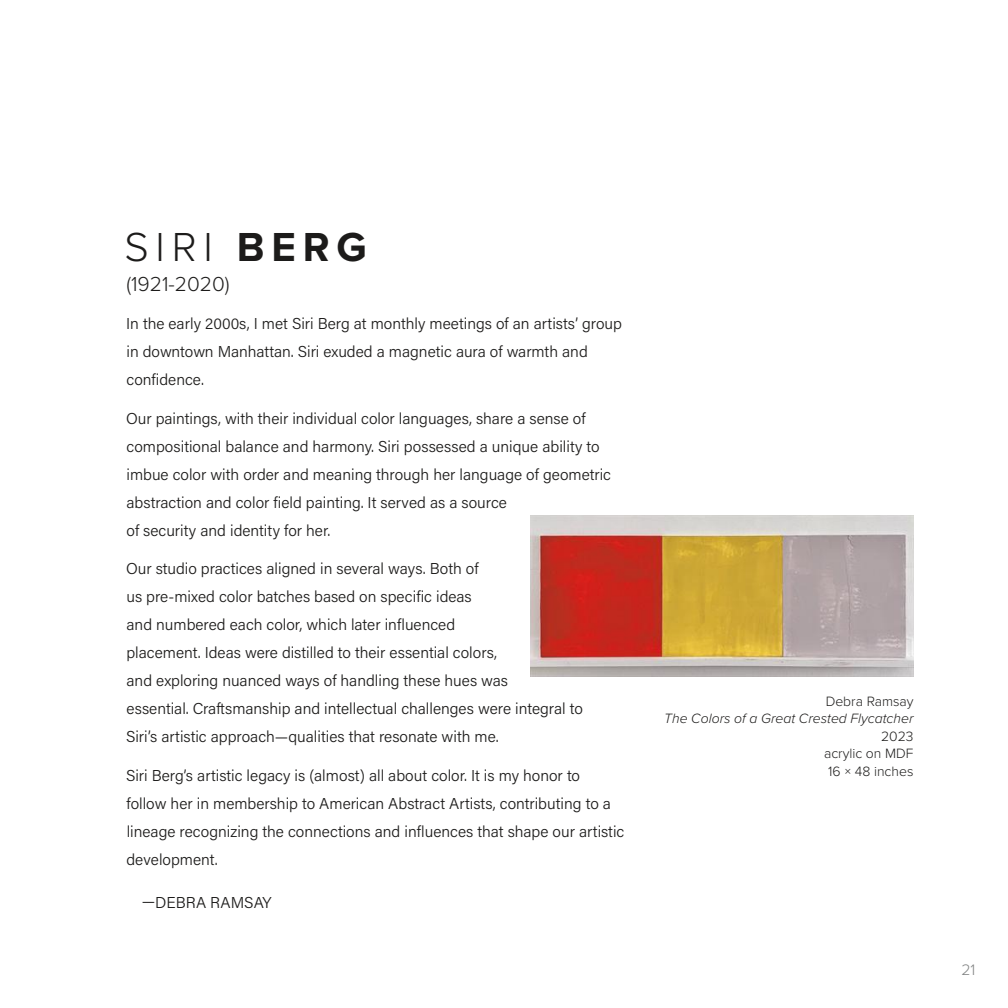
<style>
.page{position:relative;width:1008px;height:1008px;background:#fff}
.page>*{position:absolute;margin:0;border:0;box-sizing:border-box;transform-origin:0 0}
.t1{font:300 42px "Proxima Nova";color:#1c1b1a}
.t2{font:300 21px "Proxima Nova";color:#1c1b1a}
.t3{font:300 15.75px/28px "Acumin Pro";color:#1c1b1a}
.t4{font:300 15.75px "Proxima Nova";color:#818383}
.t5{font:300 14px/17.5px "Proxima Nova";color:#1c1b1a;text-align:justify}
.t6{font:italic 300 14px "Proxima Nova";color:#1c1b1a}
.s1{font-weight:700}
</style>
<div class="page">
<img style="left:530px;top:515px;width:384px;height:161px">
<h1 class="t1" style="left:124px;top:215px;width:244px">SIRI <span class="s1">BERG</span></h1>
<h2 class="t2" style="left:126px;top:268px;width:105px">(1921-2020)</h2>
<p class="t3" style="left:126px;top:309px;width:497px">In the early 2000s, I met Siri Berg at monthly meetings of an artists’ group in downtown Manhattan. Siri exuded a magnetic aura of warmth and confidence.</p>
<p class="t3" style="left:126px;top:403px;width:486px">Our paintings, with their individual color languages, share a sense of compositional balance and harmony. Siri possessed a unique ability to imbue color with order and meaning through her language of geometric abstraction and color field painting. It served as a source<br>of security and identity for her.</p>
<p class="t3" style="left:126px;top:554px;width:458px">Our studio practices aligned in several ways. Both of<br>us pre-mixed color batches based on specific ideas<br>and numbered each color, which later influenced<br>placement. Ideas were distilled to their essential colors,<br>and exploring nuanced ways of handling these hues was<br>essential. Craftsmanship and intellectual challenges were integral to Siri’s artistic approach—qualities that resonate with me.</p>
<p class="t3" style="left:126px;top:760px;width:500px">Siri Berg’s artistic legacy is (almost) all about color. It is my honor to<br>follow her in membership to American Abstract Artists, contributing to a lineage recognizing the connections and influences that shape our artistic development.</p>
<p class="t3" style="left:142px;top:888px;width:132px">—DEBRA RAMSAY</p>
<p class="t5" style="left:826px;top:692px;width:89px">Debra Ramsay</p>
<p class="t6" style="left:664px;top:708px;width:251px">The Colors of a Great Crested Flycatcher</p>
<p class="t5" style="left:824px;top:727px;width:91px;text-indent:57px">2023 acrylic on MDF 16 × 48 inches</p>
<p class="t4" style="left:961px;top:958px;width:16px">21</p>
</div>
